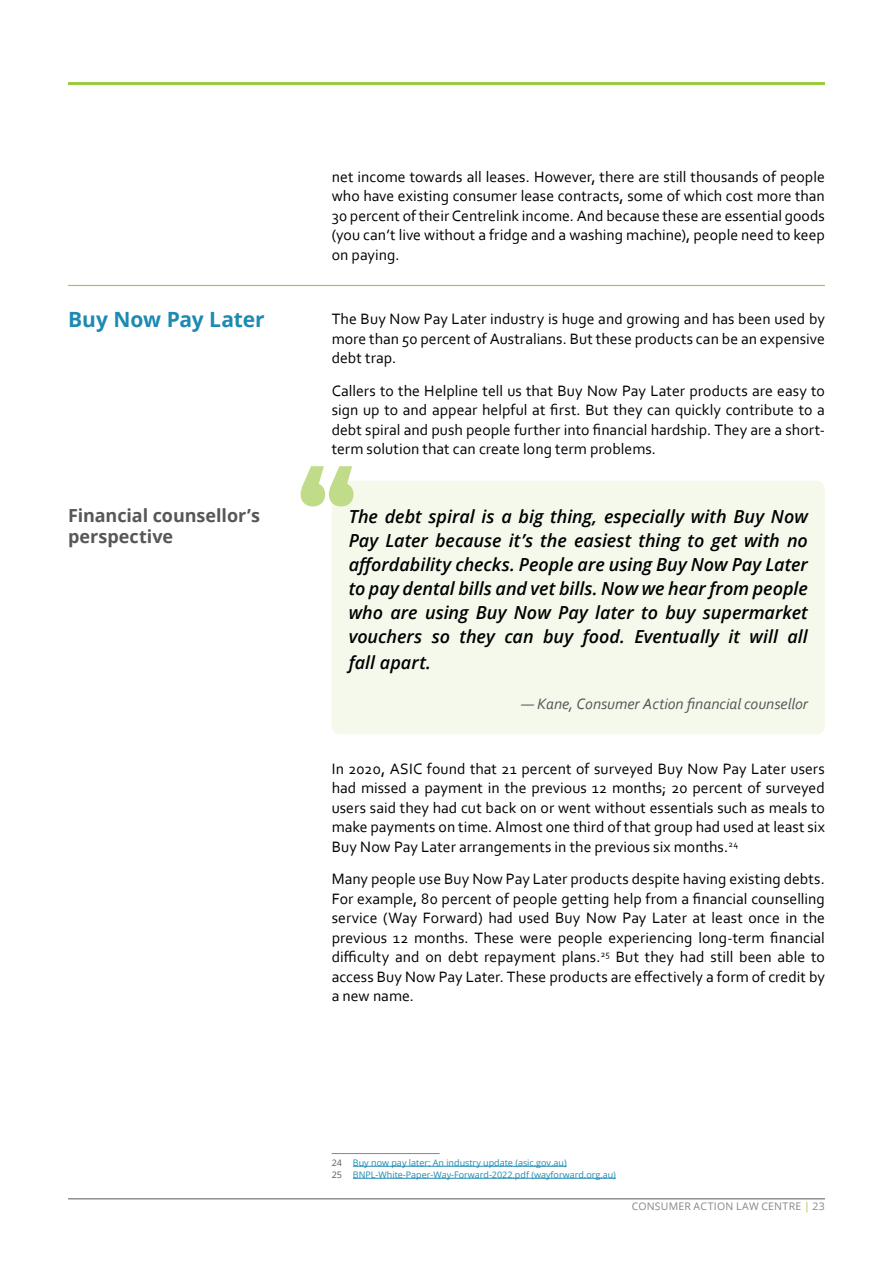
<style>
.page{position:relative;width:893px;height:1263px;background:#fff}
.page>*{position:absolute;margin:0;border:0;box-sizing:border-box;transform-origin:0 0}
.t1{font:800 108px "Montserrat Alternates";color:#c1dc89}
.t2{font:700 21px "Open Sans";letter-spacing:-.005em;color:#1c8ab2}
.t3{font:italic 600 18px/24.3px "Open Sans";color:#000;text-align:justify}
.t4{font:700 18px/21px "Open Sans";letter-spacing:-.005em;color:#575757}
.t5{font:15.75px/19.5px "Corbel";letter-spacing:.005em;color:#000;text-align:justify}
.t6{font:italic 15.75px "Corbel";color:#575757}
.t7{font:10.5px "Open Sans";letter-spacing:.025em;color:#888786}
.t8{font:9px/12px "Open Sans";color:#1c8ab2}
.s1{color:#575757}
.s2{color:#9aca3c}
</style>
<div class="page">
<hr style="left:68px;top:1198px;width:757px;height:1px;background:#575757">
<div style="left:332px;top:481px;width:493px;height:253px;background:#f4f9ec;border-radius:9px"></div>
<hr style="left:332px;top:1153px;width:108px;height:1px;background:#888786">
<hr style="left:353px;top:1166px;width:214px;height:1px;background:#1c8ab2">
<hr style="left:353px;top:1178px;width:263px;height:1px;background:#1c8ab2">
<hr style="left:68px;top:285px;width:757px;height:1px;background:#9aca3c">
<hr style="left:68px;top:82px;width:757px;height:3px;background:#9aca3c">
<h2 class="t2" style="left:68px;top:305px;width:198px">Buy Now Pay Later</h2>
<p class="t4" style="left:68px;top:504px;width:193px">Financial counsellor’s perspective</p>
<p class="t5" style="left:332px;top:166px;width:495px">net income towards all leases. However, there are still thousands of people who have existing consumer lease contracts, some of which cost more than 30 percent of their Centrelink income. And because these are essential goods (you can’t live without a fridge and a washing machine), people need to keep on paying.</p>
<p class="t5" style="left:332px;top:309px;width:495px">The Buy Now Pay Later industry is huge and growing and has been used by more than 50 percent of Australians. But these products can be an expensive debt trap.</p>
<p class="t5" style="left:332px;top:380px;width:495px">Callers to the Helpline tell us that Buy Now Pay Later products are easy to sign up to and appear helpful at first. But they can quickly contribute to a debt spiral and push people further into financial hardship. They are a short&shy;term solution that can create long term problems.</p>
<h1 class="t1" style="left:298px;top:429px;width:60px">“</h1>
<p class="t3" style="left:349px;top:504px;width:461px">The debt spiral is a big thing, especially with Buy Now Pay Later because it’s the easiest thing to get with no affordability checks. People are using Buy Now Pay Later to pay dental bills and vet bills. Now we hear from people who are using Buy Now Pay later to buy supermarket vouchers so they can buy food. Eventually it will all fall apart.</p>
<p class="t6" style="left:521px;top:694px;width:288px">— Kane, Consumer Action financial counsellor</p>
<p class="t5" style="left:332px;top:759px;width:495px">In 2020, ASIC found that 21 percent of surveyed Buy Now Pay Later users had missed a payment in the previous 12 months; 20 percent of surveyed users said they had cut back on or went without essentials such as meals to make payments on time. Almost one third of that group had used at least six Buy Now Pay Later arrangements in the previous six months.<sup>24</sup></p>
<p class="t5" style="left:332px;top:869px;width:495px">Many people use Buy Now Pay Later products despite having existing debts.<br>For example, 80 percent of people getting help from a financial counselling service (Way Forward) had used Buy Now Pay Later at least once in the previous 12 months. These were people experiencing long-term financial difficulty and on debt repayment plans.<sup>25</sup> But they had still been able to access Buy Now Pay Later. These products are effectively a form of credit by a new name.</p>
<p class="t8" style="left:332px;top:1156px;width:286px"><span class="s1">24</span> Buy now pay later: An industry update (asic.gov.au)<br><span class="s1">25</span> BNPL-White-Paper-Way-Forward-2022.pdf (wayforward.org.au)</p>
<p class="t7" style="left:632px;top:1199px;width:195px">CONSUMER ACTION LAW CENTRE <span class="s2">|</span> 23</p>
</div>
